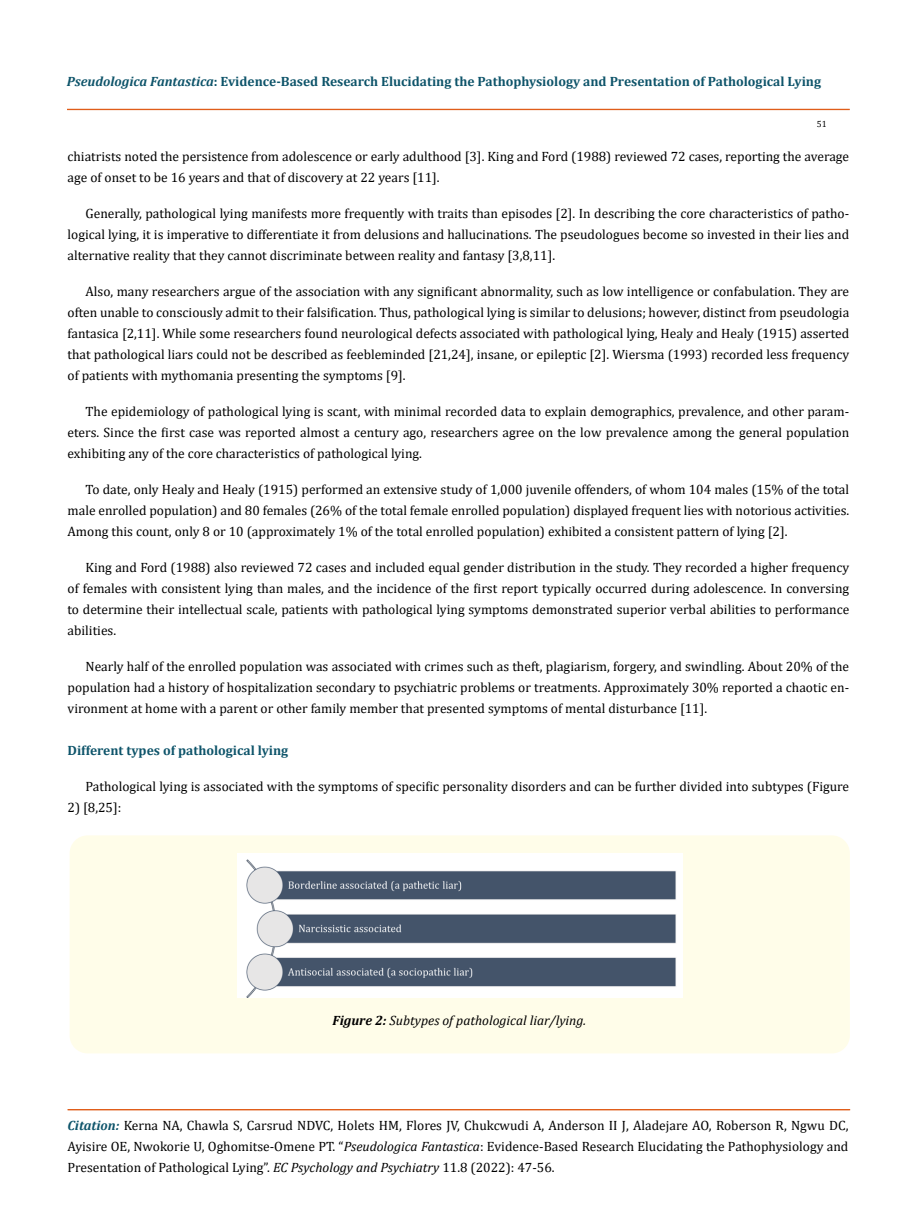
<style>
.page{position:relative;width:917px;height:1208px;background:#fff}
.page>*{position:absolute;margin:0;border:0;box-sizing:border-box;transform-origin:0 0}
.t1{font:13.5px/21px "Cambria";color:#000;text-align:justify}
.t2{font:700 13.5px "Cambria";color:#0e546a}
.t3{font:italic 13.5px "Cambria";color:#000}
.t4{font:9px "Cambria";color:#000}
.s1{font-style:italic}
.s2{font-weight:700}
.s3{font-weight:700;font-style:italic;color:#0e546a}
</style>
<div class="page">
<div style="left:67px;top:109px;width:782px;height:1px;border:1px solid #e05d1a"></div>
<div style="left:68px;top:1109px;width:781px;height:1px;border:1px solid #e05d1a"></div>
<div style="left:70px;top:835px;width:779px;height:218px;background:#fffde9;border-radius:18px"></div>
<img style="left:237px;top:853px;width:445px;height:144px">
<p class="t2" style="left:67px;top:72px;width:755px"><span class="s1">Pseudologica Fantastica</span>: Evidence-Based Research Elucidating the Pathophysiology and Presentation of Pathological Lying</p>
<p class="t4" style="left:816px;top:118px;width:11px">51</p>
<p class="t1" style="left:68px;top:145px;width:783px">chiatrists noted the persistence from adolescence or early adulthood [3]. King and Ford (1988) reviewed 72 cases, reporting the average age of onset to be 16 years and that of discovery at 22 years [11].</p>
<p class="t1" style="left:68px;top:202px;width:783px;text-indent:18px">Generally, pathological lying manifests more frequently with traits than episodes [2]. In describing the core characteristics of patho&shy;logical lying, it is imperative to differentiate it from delusions and hallucinations. The pseudologues become so invested in their lies and alternative reality that they cannot discriminate between reality and fantasy [3,8,11].</p>
<p class="t1" style="left:68px;top:280px;width:783px;text-indent:18px">Also, many researchers argue of the association with any significant abnormality, such as low intelligence or confabulation. They are often unable to consciously admit to their falsification. Thus, pathological lying is similar to delusions; however, distinct from pseudologia fantasica [2,11]. While some researchers found neurological defects associated with pathological lying, Healy and Healy (1915) asserted that pathological liars could not be described as feebleminded [21,24], insane, or epileptic [2]. Wiersma (1993) recorded less frequency of patients with mythomania presenting the symptoms [9].</p>
<p class="t1" style="left:68px;top:400px;width:783px;text-indent:18px">The epidemiology of pathological lying is scant, with minimal recorded data to explain demographics, prevalence, and other param&shy;eters. Since the first case was reported almost a century ago, researchers agree on the low prevalence among the general population exhibiting any of the core characteristics of pathological lying.</p>
<p class="t1" style="left:68px;top:478px;width:783px;text-indent:18px">To date, only Healy and Healy (1915) performed an extensive study of 1,000 juvenile offenders, of whom 104 males (15% of the total male enrolled population) and 80 females (26% of the total female enrolled population) displayed frequent lies with notorious activities.<br>Among this count, only 8 or 10 (approximately 1% of the total enrolled population) exhibited a consistent pattern of lying [2].</p>
<p class="t1" style="left:68px;top:556px;width:783px;text-indent:18px">King and Ford (1988) also reviewed 72 cases and included equal gender distribution in the study. They recorded a higher frequency of females with consistent lying than males, and the incidence of the first report typically occurred during adolescence. In conversing to determine their intellectual scale, patients with pathological lying symptoms demonstrated superior verbal abilities to performance abilities.</p>
<p class="t1" style="left:68px;top:655px;width:783px;text-indent:18px">Nearly half of the enrolled population was associated with crimes such as theft, plagiarism, forgery, and swindling. About 20% of the population had a history of hospitalization secondary to psychiatric problems or treatments. Approximately 30% reported a chaotic en&shy;vironment at home with a parent or other family member that presented symptoms of mental disturbance [11].</p>
<p class="t2" style="left:68px;top:740px;width:222px">Different types of pathological lying</p>
<p class="t1" style="left:85px;top:775px;width:765px">Pathological lying is associated with the symptoms of specific personality disorders and can be further divided into subtypes (Figure</p>
<p class="t1" style="left:68px;top:796px;width:55px">2) [8,25]:</p>
<p class="t3" style="left:332px;top:1011px;width:255px"><span class="s2">Figure 2:</span> Subtypes of pathological liar/lying.</p>
<p class="t1" style="left:68px;top:1114px;width:782px"><span class="s3">Citation:</span> Kerna NA, Chawla S, Carsrud NDVC, Holets HM, Flores JV, Chukcwudi A, Anderson II J, Aladejare AO, Roberson R, Ngwu DC, Ayisire OE, Nwokorie U, Oghomitse-Omene PT. “<span class="s1">Pseudologica Fantastica</span>: Evidence-Based Research Elucidating the Pathophysiology and Presentation of Pathological Lying”. <span class="s1">EC Psychology and Psychiatry</span> 11.8 (2022): 47-56.</p>
</div>
